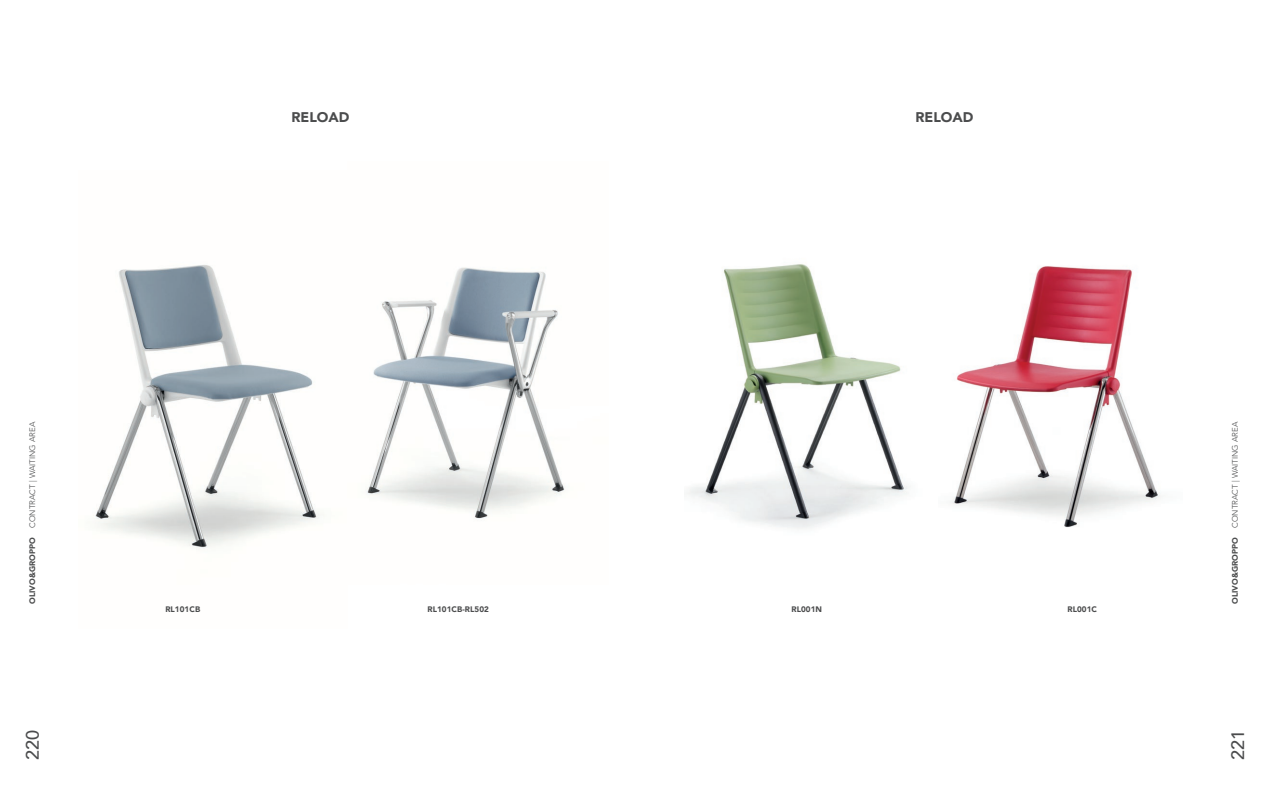
<style>
.page{position:relative;width:1265px;height:811px;background:#fff}
.page>*{position:absolute;margin:0;border:0;box-sizing:border-box;transform-origin:0 0}
.t1{font:500 18px "Avenir";color:#4b4c4d}
.t2{font:900 14px "Avenir";color:#4b4c4d}
.t3{font:300 8px "Avenir";color:#4b4c4d}
.t4{font:900 8px "Avenir";letter-spacing:.01em;color:#4b4c4d}
.s1{font-weight:900}
</style>
<div class="page">
<img style="left:95px;top:265px;width:225px;height:284px">
<img style="left:367px;top:267px;width:198px;height:252px">
<img style="left:687px;top:264px;width:221px;height:265px">
<img style="left:951px;top:266px;width:210px;height:262px">
<p class="t3" style="left:28px;top:604px;width:184px;rotate:-90deg"><span class="s1">OLIVO&amp;GROPPO</span> CONTRACT | WAITING AREA</p>
<h2 class="t2" style="left:291px;top:105px;width:60px">RELOAD</h2>
<h2 class="t2" style="left:915px;top:105px;width:60px">RELOAD</h2>
<p class="t4" style="left:165px;top:602px;width:36px">RL101CB</p>
<p class="t4" style="left:427px;top:602px;width:63px">RL101CB-RL502</p>
<p class="t4" style="left:1067px;top:602px;width:31px">RL001C</p>
<p class="t4" style="left:791px;top:602px;width:32px">RL001N</p>
<p class="t3" style="left:1230px;top:604px;width:184px;rotate:-90deg"><span class="s1">OLIVO&amp;GROPPO</span> CONTRACT | WAITING AREA</p>
<h1 class="t1" style="left:17px;top:760px;width:32px;rotate:-90deg">220</h1>
<h1 class="t1" style="left:1222px;top:760px;width:32px;rotate:-90deg">221</h1>
</div>
